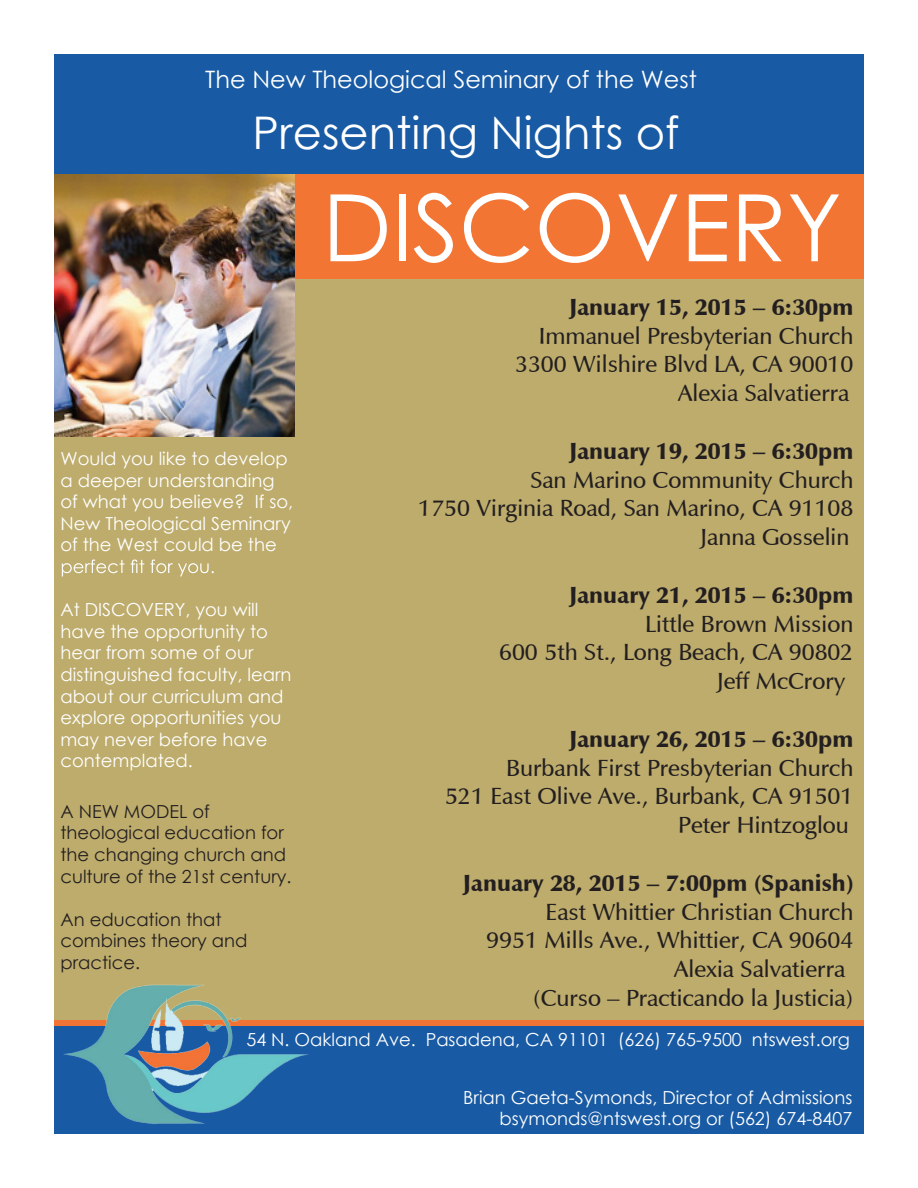
<style>
.page{position:relative;width:918px;height:1188px;background:#fff}
.page>*{position:absolute;margin:0;border:0;box-sizing:border-box;transform-origin:0 0}
.t1{font:93px "Century Gothic";color:#fff}
.t2{font:45px "Century Gothic";color:#fff}
.t3{font:24px/28.8px "Mg Open Cosmetica";color:#231f20;text-align:right}
.t4{font:700 24px "Mg Open Cosmetica";color:#231f20}
.t5{font:24px "Century Gothic";color:#fff}
.t6{font:18px/21.6px "Century Gothic";color:#fff}
.t7{font:18px/21.6px "Century Gothic";color:#231f20}
.s1{font-weight:700}
.s2{font-family:"Times New Roman";font-weight:700}
.s3{font-family:"Times New Roman"}
</style>
<div class="page">
<div style="left:54px;top:187px;width:810px;height:947px;background:#bdac6c"></div>
<div style="left:54px;top:54px;width:810px;height:122px;background:#185aa3"></div>
<div style="left:54px;top:1024px;width:810px;height:110px;background:#185aa3"></div>
<div style="left:54px;top:174px;width:810px;height:105px;background:#f37533"></div>
<svg style="left:62px;top:559px;width:152px;height:17px"></svg>
<div style="left:54px;top:1020px;width:810px;height:5px;background:#f27435"></div>
<img style="left:54px;top:984px;width:275px;height:140px">
<img style="left:54px;top:174px;width:241px;height:262px">
<p class="t5" style="left:205px;top:63px;width:493px">The New Theological Seminary of the West</p>
<h2 class="t2" style="left:253px;top:102px;width:428px">Presenting Nights of</h2>
<h1 class="t1" style="left:322px;top:163px;width:521px">DISCOVERY</h1>
<p class="t3" style="left:515px;top:293px;width:340px"><span class="s1">January 15, 2015</span> <span class="s2">–</span> <span class="s1">6:30pm<br></span>Immanuel Presbyterian Church<br>3300 Wilshire Blvd LA, CA 90010<br>Alexia Salvatierra</p>
<p class="t6" style="left:60px;top:447px;width:234px">Would you like to develop a deeper understanding of what you believe? If so,<br>New Theological Seminary of the West could be the</p>
<p class="t6" style="left:60px;top:599px;width:233px">At DISCOVERY, you will have the opportunity to hear from some of our distinguished faculty, learn about our curriculum and explore opportunities you may never before have contemplated.</p>
<p class="t7" style="left:60px;top:800px;width:232px">A NEW MODEL of theological education for the changing church and culture of the 21st century.</p>
<p class="t7" style="left:60px;top:908px;width:189px">An education that combines theory and practice.</p>
<p class="t3" style="left:418px;top:437px;width:437px"><span class="s1">January 19, 2015</span> <span class="s2">–</span> <span class="s1">6:30pm<br></span>San Marino Community Church<br>1750 Virginia Road, San Marino, CA 91108<br>Janna Gosselin</p>
<p class="t4" style="left:569px;top:580px;width:286px">January 21, 2015 <span class="s3">–</span> 6:30pm</p>
<p class="t3" style="left:645px;top:609px;width:210px">Little Brown Mission</p>
<p class="t3" style="left:499px;top:638px;width:356px">600 5th St., Long Beach, CA 90802</p>
<p class="t3" style="left:717px;top:667px;width:130px">Jeff McCrory</p>
<p class="t3" style="left:445px;top:725px;width:410px"><span class="s1">January 26, 2015</span> <span class="s2">–</span> <span class="s1">6:30pm<br></span>Burbank First Presbyterian Church<br>521 East Olive Ave., Burbank, CA 91501<br>Peter Hintzoglou</p>
<p class="t4" style="left:463px;top:869px;width:392px">January 28, 2015 <span class="s3">–</span> 7:00pm (Spanish)</p>
<p class="t3" style="left:546px;top:897px;width:309px">East Whittier Christian Church</p>
<p class="t3" style="left:486px;top:926px;width:369px">9951 Mills Ave., Whittier, CA 90604</p>
<p class="t3" style="left:674px;top:955px;width:173px">Alexia Salvatierra</p>
<p class="t3" style="left:533px;top:984px;width:322px">(Curso <span class="s3">–</span> Practicando la Justicia)</p>
<p class="t6" style="left:246px;top:1029px;width:605px">54 N. Oakland Ave. Pasadena, CA 91101 (626) 765-9500 ntswest.org</p>
<p class="t6" style="left:463px;top:1086px;width:391px;text-align:right">Brian Gaeta-Symonds, Director of Admissions bsymonds@ntswest.org or (562) 674-8407</p>
</div>
